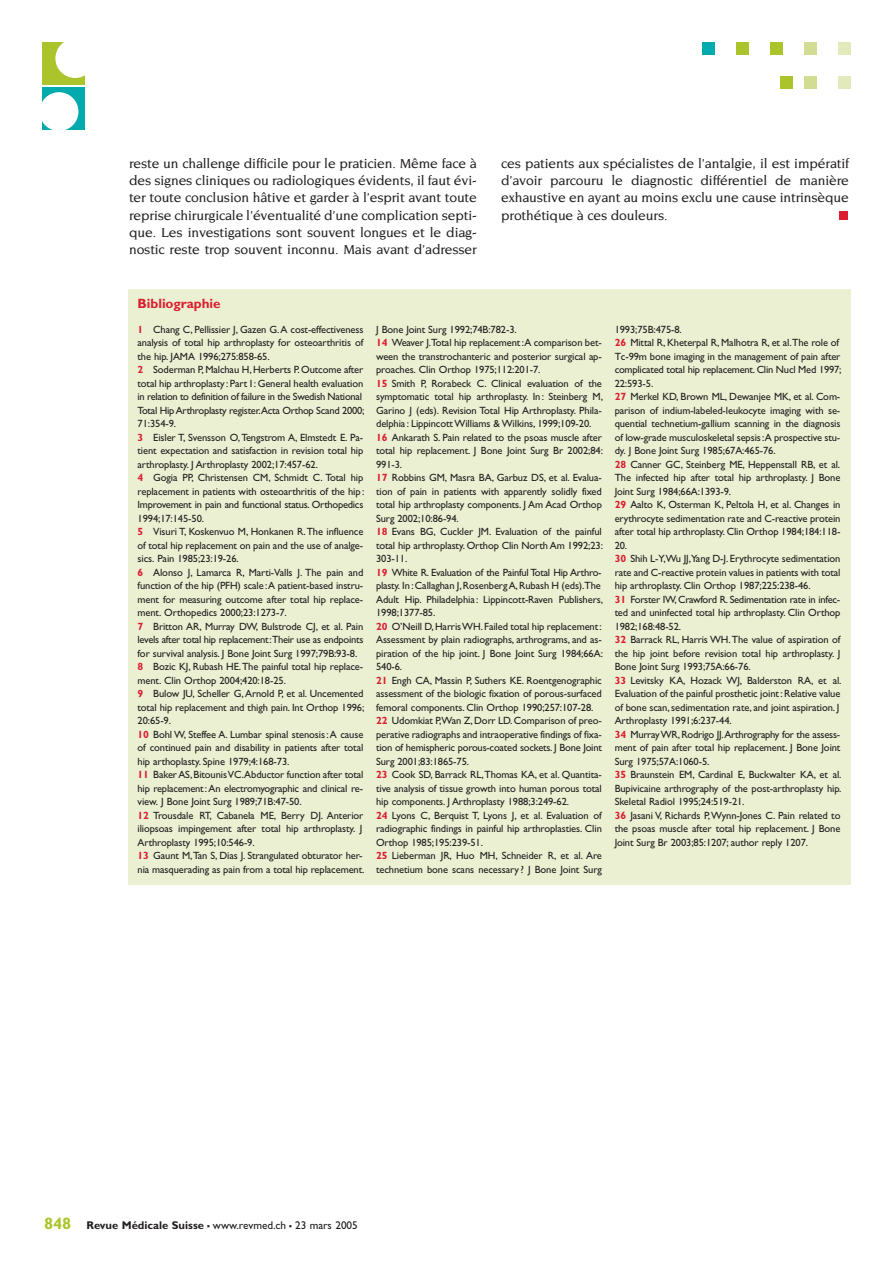
<style>
.page{position:relative;width:893px;height:1263px;background:#fff}
.page>*{position:absolute;margin:0;border:0;box-sizing:border-box;transform-origin:0 0}
.t1{font:500 13.95px/17.2px "Novarese";letter-spacing:-.01em;color:#231f20;text-align:justify}
.t2{font:700 13.5px "Gill Sans";color:#db1f31}
.t3{font:11.25px "Gill Sans";color:#231f20}
.t4{font:10.5px/13.5px "Gill Sans";letter-spacing:-.01em;color:#231f20}
.s1{font-weight:700;color:#db1f31}
.s2{font-weight:700;font-size:16.5px;color:#acc42b}
.s3{font-weight:700}
.s4{font-weight:700;font-size:16.5px}
</style>
<div class="page">
<div style="left:838px;top:43px;width:12px;height:12px;background:#e2eabc"></div>
<div style="left:804px;top:43px;width:12px;height:12px;background:#d2dd93"></div>
<div style="left:770px;top:43px;width:12px;height:12px;background:#acc42b"></div>
<div style="left:736px;top:43px;width:12px;height:12px;background:#acc42b"></div>
<div style="left:702px;top:43px;width:12px;height:12px;background:#00aaad"></div>
<div style="left:838px;top:77px;width:12px;height:12px;background:#e2eabc"></div>
<div style="left:804px;top:77px;width:12px;height:12px;background:#d2dd93"></div>
<div style="left:780px;top:77px;width:13px;height:12px;background:#acc42b"></div>
<div style="left:839px;top:211px;width:8px;height:9px;background:#db1f31"></div>
<div style="left:43px;top:43px;width:42px;height:42px;background:#acc42b"></div>
<div style="left:55px;top:39px;width:40px;height:39px;background:#fff;border-radius:50%"></div>
<div style="left:43px;top:87px;width:42px;height:43px;background:#00aaad"></div>
<div style="left:40px;top:92px;width:38px;height:39px;background:#fff;border-radius:50%"></div>
<div style="left:128px;top:290px;width:722px;height:595px;background:#ebf0d2"></div>
<p class="t1" style="left:129px;top:155px;width:349px">reste un challenge difficile pour le praticien. Même face à des signes cliniques ou radiologiques évidents, il faut évi&shy;ter toute conclusion hâtive et garder à l’esprit avant toute reprise chirurgicale l’éventualité d’une complication septi&shy;que. Les investigations sont souvent longues et le diag&shy;nostic reste trop souvent inconnu. Mais avant d’adresser</p>
<h1 class="t1" style="left:501px;top:155px;width:349px">ces patients aux spécialistes de l’antalgie, il est impératif d’avoir parcouru le diagnostic différentiel de manière exhaustive en ayant au moins exclu une cause intrinsèque prothétique à ces douleurs.</h1>
<p class="t2" style="left:138px;top:298px;width:85px">Bibliographie</p>
<p class="t4" style="left:138px;top:324px;width:228px"><span class="s1">1</span> Chang C, Pellissier J, Gazen G.A cost-effectiveness analysis of total hip arthroplasty for osteoarthritis of the hip. JAMA 1996;275:858-65.<br><span class="s1">2</span> Soderman P,Malchau H,Herberts P. Outcome after total hip arthroplasty : Part I : General health evaluation in relation to definition of failure in the Swedish National Total Hip Arthroplasty register.Acta Orthop Scand 2000; 71:354-9.<br><span class="s1">3</span> Eisler T, Svensson O,Tengstrom A, Elmstedt E. Pa&shy;tient expectation and satisfaction in revision total hip arthroplasty. J Arthroplasty 2002;17:457-62.<br><span class="s1">4</span> Gogia PP, Christensen CM, Schmidt C. Total hip replacement in patients with osteoarthritis of the hip :<br>Improvement in pain and functional status. Orthopedics 1994;17:145-50.<br><span class="s1">5</span> Visuri T, Koskenvuo M, Honkanen R.The influence of total hip replacement on pain and the use of analge&shy;sics. Pain 1985;23:19-26.<br><span class="s1">6</span> Alonso J, Lamarca R, Marti-Valls J. The pain and function of the hip (PFH) scale :A patient-based instru&shy;ment for measuring outcome after total hip replace&shy;ment. Orthopedics 2000;23:1273-7.<br><span class="s1">7</span> Britton AR, Murray DW, Bulstrode CJ, et al. Pain levels after total hip replacement:Their use as endpoints for survival analysis. J Bone Joint Surg 1997;79B:93-8.<br><span class="s1">8</span> Bozic KJ, Rubash HE.The painful total hip replace&shy;ment. Clin Orthop 2004;420:18-25.<br><span class="s1">9</span> Bulow JU, Scheller G,Arnold P, et al. Uncemented total hip replacement and thigh pain. Int Orthop 1996; 20:65-9.<br><span class="s1">10</span> Bohl W, Steffee A. Lumbar spinal stenosis:A cause of continued pain and disability in patients after total hip arthoplasty. Spine 1979;4:168-73.<br><span class="s1">11</span> BakerAS,BitounisVC.Abductor function after total hip replacement:An electromyographic and clinical re&shy;view. J Bone Joint Surg 1989;71B:47-50.<br><span class="s1">12</span> Trousdale RT, Cabanela ME, Berry DJ. Anterior iliopsoas impingement after total hip arthroplasty. J Arthroplasty 1995;10:546-9.<br><span class="s1">13</span> Gaunt M,Tan S, Dias J. Strangulated obturator her&shy;nia masquerading as pain from a total hip replacement.</p>
<p class="t4" style="left:376px;top:324px;width:228px">J Bone Joint Surg 1992;74B:782-3.<br><span class="s1">14</span> Weaver J.Total hip replacement:A comparison bet&shy;ween the transtrochanteric and posterior surgical ap&shy;proaches. Clin Orthop 1975;112:201-7.<br><span class="s1">15</span> Smith P, Rorabeck C. Clinical evaluation of the symptomatic total hip arthroplasty. In : Steinberg M, Garino J (eds). Revision Total Hip Arthroplasty. Phila&shy;delphia : Lippincott Williams &amp; Wilkins, 1999;109-20.<br><span class="s1">16</span> Ankarath S. Pain related to the psoas muscle after total hip replacement. J Bone Joint Surg Br 2002;84:<br>991-3.<br><span class="s1">17</span> Robbins GM, Masra BA, Garbuz DS, et al. Evalua&shy;tion of pain in patients with apparently solidly fixed total hip arthroplasty components. J Am Acad Orthop Surg 2002;10:86-94.<br><span class="s1">18</span> Evans BG, Cuckler JM. Evaluation of the painful total hip arthroplasty. Orthop Clin North Am 1992;23:<br>303-11.<br><span class="s1">19</span> White R. Evaluation of the Painful Total Hip Arthro&shy;plasty. In :Callaghan J,RosenbergA,Rubash H (eds).The Adult Hip. Philadelphia : Lippincott-Raven Publishers, 1998;1377-85.<br><span class="s1">20</span> O’Neill D,HarrisWH. Failed total hip replacement:<br>Assessment by plain radiographs, arthrograms, and as&shy;piration of the hip joint. J Bone Joint Surg 1984;66A:<br>540-6.<br><span class="s1">21</span> Engh CA, Massin P, Suthers KE. Roentgenographic assessment of the biologic fixation of porous-surfaced femoral components. Clin Orthop 1990;257:107-28.<br><span class="s1">22</span> Udomkiat P,Wan Z,Dorr LD.Comparison of preo&shy;perative radiographs and intraoperative findings of fixa&shy;tion of hemispheric porous-coated sockets. J Bone Joint Surg 2001;83:1865-75.<br><span class="s1">23</span> Cook SD, Barrack RL,Thomas KA, et al. Quantita&shy;tive analysis of tissue growth into human porous total hip components. J Arthroplasty 1988;3:249-62.<br><span class="s1">24</span> Lyons C, Berquist T, Lyons J, et al. Evaluation of radiographic findings in painful hip arthroplasties. Clin Orthop 1985;195:239-51.<br><span class="s1">25</span> Lieberman JR, Huo MH, Schneider R, et al. Are technetium bone scans necessary ? J Bone Joint Surg</p>
<p class="t4" style="left:615px;top:324px;width:228px">1993;75B:475-8.<br><span class="s1">26</span> Mittal R, Kheterpal R, Malhotra R, et al.The role of Tc-99m bone imaging in the management of pain after complicated total hip replacement. Clin Nucl Med 1997; 22:593-5.<br><span class="s1">27</span> Merkel KD, Brown ML, Dewanjee MK, et al. Com&shy;parison of indium-labeled-leukocyte imaging with se&shy;quential technetium-gallium scanning in the diagnosis of low-grade musculoskeletal sepsis:A prospective stu&shy;dy. J Bone Joint Surg 1985;67A:465-76.<br><span class="s1">28</span> Canner GC, Steinberg ME, Heppenstall RB, et al.<br>The infected hip after total hip arthroplasty. J Bone Joint Surg 1984;66A:1393-9.<br><span class="s1">29</span> Aalto K, Osterman K, Peltola H, et al. Changes in erythrocyte sedimentation rate and C-reactive protein after total hip arthroplasty. Clin Orthop 1984;184:118- 20.<br><span class="s1">30</span> Shih L-Y,Wu JJ,Yang D-J. Erythrocyte sedimentation rate and C-reactive protein values in patients with total hip arthroplasty. Clin Orthop 1987;225:238-46.<br><span class="s1">31</span> Forster IW, Crawford R. Sedimentation rate in infec&shy;ted and uninfected total hip arthroplasty. Clin Orthop 1982;168:48-52.<br><span class="s1">32</span> Barrack RL, Harris WH.The value of aspiration of the hip joint before revision total hip arthroplasty. J Bone Joint Surg 1993;75A:66-76.<br><span class="s1">33</span> Levitsky KA, Hozack WJ, Balderston RA, et al.<br>Evaluation of the painful prosthetic joint:Relative value of bone scan, sedimentation rate, and joint aspiration. J Arthroplasty 1991;6:237-44.<br><span class="s1">34</span> MurrayWR, Rodrigo JJ.Arthrography for the assess&shy;ment of pain after total hip replacement. J Bone Joint Surg 1975;57A:1060-5.<br><span class="s1">35</span> Braunstein EM, Cardinal E, Buckwalter KA, et al.<br>Bupivicaine arthrography of the post-arthroplasty hip.<br>Skeletal Radiol 1995;24:519-21.<br><span class="s1">36</span> Jasani V, Richards P,Wynn-Jones C. Pain related to the psoas muscle after total hip replacement. J Bone Joint Surg Br 2003;85:1207; author reply 1207.</p>
<p class="t3" style="left:44px;top:1221px;width:315px"><span class="s2">848</span> <span class="s3">Revue Médicale Suisse</span> <span class="s4">–</span> www.revmed.ch <span class="s4">–</span> 23 mars 2005</p>
</div>
